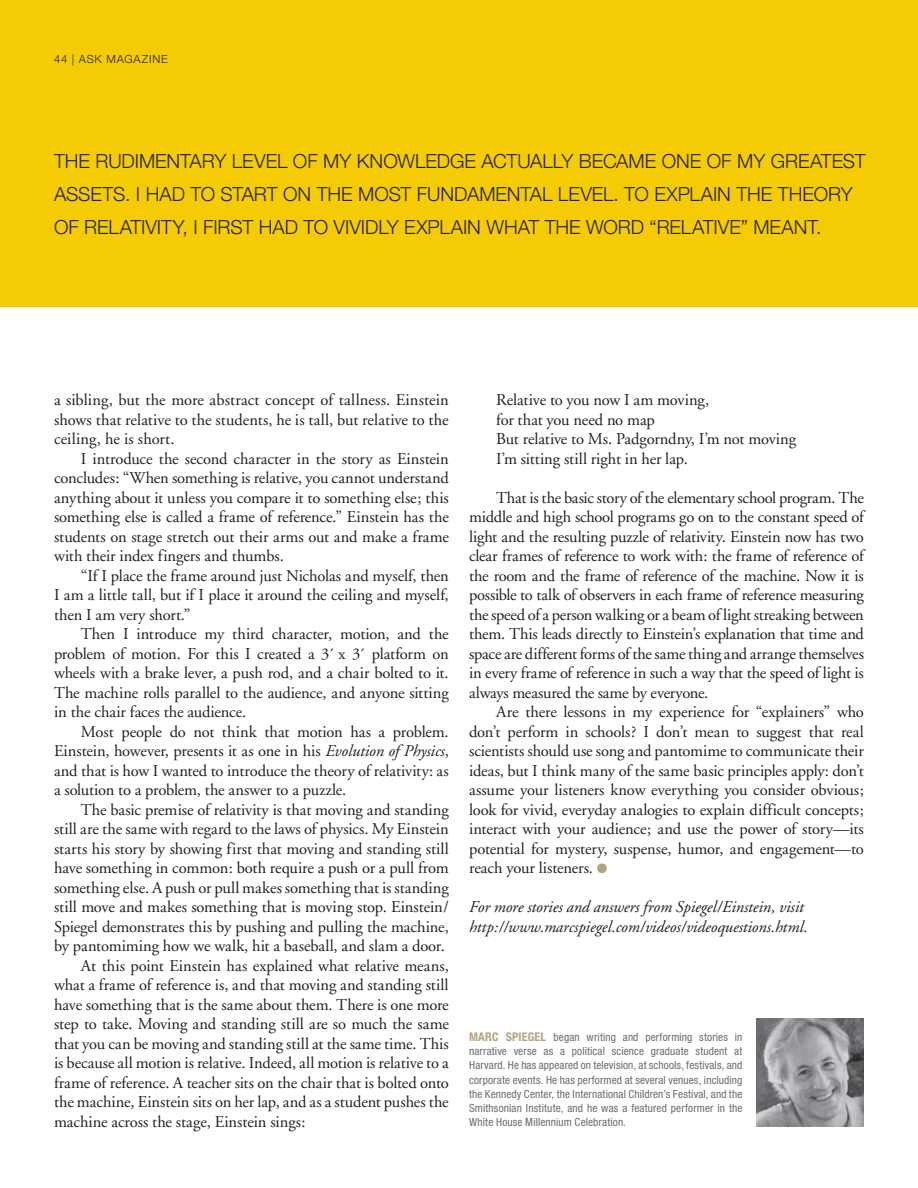
<style>
.page{position:relative;width:918px;height:1188px;background:#fff}
.page>*{position:absolute;margin:0;border:0;box-sizing:border-box;transform-origin:0 0}
.t1{font:300 19.5px/33px "Helvetica Neue";letter-spacing:-.005em;color:#231f20}
.COMMON-BODY{font:16.5px/19.5px "Adobe Garamond";letter-spacing:-.005em;color:#231f20;text-align:justify}
.COMMON-ITALIC_ENDTYPE{font:italic 16.5px/19.5px "Adobe Garamond";letter-spacing:-.005em;color:#231f20}
.COMMON-BIO{font:condensed 11.25px/14.2px "Helvetica Neue";letter-spacing:.01em;color:#6c6d70;text-align:justify}
.t2{font:300 11.25px "Helvetica Neue";letter-spacing:.075em;color:#231f20}
.s1{font-style:italic}
.s2{color:#afa57d}
.s3{font-weight:700;font-size:12px;color:#afa57d}
</style>
<div class="page">
<div style="left:0;top:0;width:918px;height:308px;background:#f4cb04"></div>
<img style="left:756px;top:1018px;width:108px;height:108px">
<p class="t2" style="left:54px;top:52px;width:115px">44 | ASK MAGAZINE</p>
<p class="t1" style="left:54px;top:144px;width:813px">THE RUDIMENTARY LEVEL OF MY KNOWLEDGE ACTUALLY BECAME ONE OF MY GREATEST<br>ASSETS. I HAD TO START ON THE MOST FUNDAMENTAL LEVEL. TO EXPLAIN THE THEORY<br>OF RELATIVITY, I FIRST HAD TO VIVIDLY EXPLAIN WHAT THE WORD “RELATIVE” MEANT.</p>
<p class="COMMON-BODY" style="left:54px;top:390px;width:396px">a sibling, but the more abstract concept of tallness. Einstein shows that relative to the students, he is tall, but relative to the ceiling, he is short.</p>
<p class="COMMON-BODY" style="left:54px;top:449px;width:396px;text-indent:27px">I introduce the second character in the story as Einstein concludes: “When something is relative, you cannot understand anything about it unless you compare it to something else; this something else is called a frame of reference.” Einstein has the students on stage stretch out their arms out and make a frame with their index fingers and thumbs.</p>
<p class="COMMON-BODY" style="left:54px;top:566px;width:396px;text-indent:27px">“If I place the frame around just Nicholas and myself, then I am a little tall, but if I place it around the ceiling and myself, then I am very short.”</p>
<p class="COMMON-BODY" style="left:54px;top:624px;width:396px;text-indent:27px">Then I introduce my third character, motion, and the problem of motion. For this I created a 3´ x 3´ platform on wheels with a brake lever, a push rod, and a chair bolted to it.<br>The machine rolls parallel to the audience, and anyone sitting in the chair faces the audience.</p>
<p class="COMMON-BODY" style="left:54px;top:722px;width:396px;text-indent:27px">Most people do not think that motion has a problem.<br>Einstein, however, presents it as one in his <span class="s1">Evolution of Physics</span>, and that is how I wanted to introduce the theory of relativity: as a solution to a problem, the answer to a puzzle.</p>
<p class="COMMON-BODY" style="left:54px;top:800px;width:396px;text-indent:27px">The basic premise of relativity is that moving and standing still are the same with regard to the laws of physics. My Einstein starts his story by showing first that moving and standing still have something in common: both require a push or a pull from something else. A push or pull makes something that is standing still move and makes something that is moving stop. Einstein/ Spiegel demonstrates this by pushing and pulling the machine, by pantomiming how we walk, hit a baseball, and slam a door.</p>
<p class="COMMON-BODY" style="left:54px;top:956px;width:396px;text-indent:27px">At this point Einstein has explained what relative means, what a frame of reference is, and that moving and standing still have something that is the same about them. There is one more step to take. Moving and standing still are so much the same that you can be moving and standing still at the same time. This is because all motion is relative. Indeed, all motion is relative to a frame of reference. A teacher sits on the chair that is bolted onto the machine, Einstein sits on her lap, and as a student pushes the machine across the stage, Einstein sings:</p>
<p class="COMMON-BODY" style="left:496px;top:391px;width:215px">Relative to you now I am moving,</p>
<p class="COMMON-BODY" style="left:496px;top:410px;width:160px">for that you need no map</p>
<p class="COMMON-BODY" style="left:496px;top:430px;width:302px">But relative to Ms. Padgorndny, I’m not moving</p>
<p class="COMMON-BODY" style="left:496px;top:449px;width:193px">I’m sitting still right in her lap.</p>
<p class="COMMON-BODY" style="left:469px;top:488px;width:396px;text-indent:27px">That is the basic story of the elementary school program. The middle and high school programs go on to the constant speed of light and the resulting puzzle of relativity. Einstein now has two clear frames of reference to work with: the frame of reference of the room and the frame of reference of the machine. Now it is possible to talk of observers in each frame of reference measuring the speed of a person walking or a beam of light streaking between them. This leads directly to Einstein’s explanation that time and space are different forms of the same thing and arrange themselves in every frame of reference in such a way that the speed of light is always measured the same by everyone.</p>
<p class="COMMON-BODY" style="left:469px;top:703px;width:396px;text-indent:27px">Are there lessons in my experience for “explainers” who don’t perform in schools? I don’t mean to suggest that real scientists should use song and pantomime to communicate their ideas, but I think many of the same basic principles apply: don’t assume your listeners know everything you consider obvious; look for vivid, everyday analogies to explain difficult concepts; interact with your audience; and use the power of story—its potential for mystery, suspense, humor, and engagement—to reach your listeners. <span class="s2">●</span></p>
<p class="COMMON-ITALIC_ENDTYPE" style="left:469px;top:898px;width:340px">For more stories and answers from Spiegel/Einstein, visit http://www.marcspiegel.com/videos/videoquestions.html.</p>
<p class="COMMON-BIO" style="left:469px;top:1030px;width:275px"><span class="s3">MARC SPIEGEL</span> began writing and performing stories in narrative verse as a political science graduate student at Harvard. He has appeared on television, at schools, festivals, and corporate events. He has performed at several venues, including the Kennedy Center, the International Children’s Festival, and the Smithsonian Institute, and he was a featured performer in the White House Millennium Celebration.</p>
</div>
